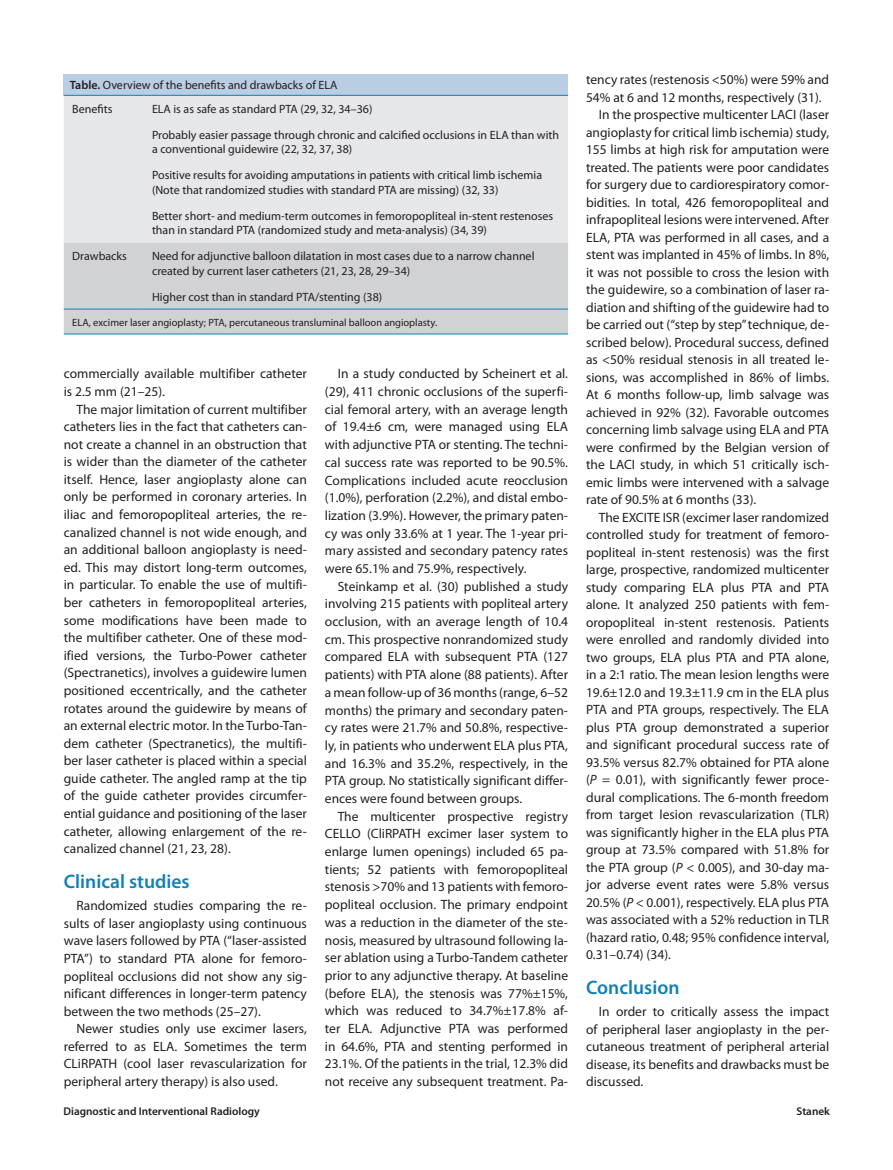
<style>
.page{position:relative;width:893px;height:1170px;background:#fff}
.page>*{position:absolute;margin:0;border:0;box-sizing:border-box;transform-origin:0 0}
.Normal__Web{font:600 19.5px "Myriad Pro";color:#1181b4}
.Normal__Web-2{font:13.5px/17.5px "Myriad Pro";color:#231f20;text-align:justify}
.Tablo_Metin{font:12px/14.4px "Myriad Pro";color:#231f20}
.t1{font:600 11.25px "Myriad Pro";color:#231f20}
.Tablo_Metin-2{font:10.5px "Myriad Pro";color:#231f20}
.s1{font-weight:600}
.s2{font-style:italic}
</style>
<div class="page">
<div style="left:64px;top:74px;width:504px;height:21px;background:#b9cde3"></div>
<div style="left:64px;top:96px;width:504px;height:147px;background:#e6e7e9"></div>
<div style="left:64px;top:243px;width:504px;height:91px;background:#d1d2d4"></div>
<hr style="left:64px;top:95px;width:80px;height:1px;background:#1181b4">
<hr style="left:144px;top:95px;width:424px;height:1px;background:#1181b4">
<hr style="left:64px;top:309px;width:80px;height:1px;background:#1181b4">
<hr style="left:144px;top:309px;width:424px;height:1px;background:#1181b4">
<hr style="left:64px;top:334px;width:80px;height:1px;background:#1181b4">
<hr style="left:144px;top:334px;width:424px;height:1px;background:#1181b4">
<p class="Tablo_Metin" style="left:70px;top:78px;width:269px"><span class="s1">Table.</span> Overview of the benefits and drawbacks of ELA</p>
<p class="Tablo_Metin" style="left:72px;top:101px;width:42px">Benefits</p>
<p class="Tablo_Metin" style="left:152px;top:101px;width:222px">ELA is as safe as standard PTA (29, 32, 34–36)</p>
<p class="Tablo_Metin" style="left:152px;top:127px;width:409px">Probably easier passage through chronic and calcified occlusions in ELA than with a conventional guidewire (22, 32, 37, 38)</p>
<p class="Tablo_Metin" style="left:152px;top:168px;width:392px">Positive results for avoiding amputations in patients with critical limb ischemia (Note that randomized studies with standard PTA are missing) (32, 33)</p>
<p class="Tablo_Metin" style="left:152px;top:208px;width:403px">Better short- and medium-term outcomes in femoropopliteal in-stent restenoses than in standard PTA (randomized study and meta-analysis) (34, 39)</p>
<p class="Tablo_Metin" style="left:72px;top:249px;width:56px">Drawbacks</p>
<p class="Tablo_Metin" style="left:152px;top:249px;width:384px">Need for adjunctive balloon dilatation in most cases due to a narrow channel created by current laser catheters (21, 23, 28, 29–34)</p>
<p class="Tablo_Metin" style="left:152px;top:289px;width:232px">Higher cost than in standard PTA/stenting (38)</p>
<p class="Tablo_Metin-2" style="left:72px;top:315px;width:366px">ELA, excimer laser angioplasty; PTA, percutaneous transluminal balloon angioplasty.</p>
<p class="Normal__Web-2" style="left:64px;top:365px;width:245px">commercially available multifiber catheter is 2.5 mm (21–25).</p>
<p class="Normal__Web-2" style="left:64px;top:400px;width:245px;text-indent:13px">The major limitation of current multifiber catheters lies in the fact that catheters can&shy;not create a channel in an obstruction that is wider than the diameter of the catheter itself. Hence, laser angioplasty alone can only be performed in coronary arteries. In iliac and femoropopliteal arteries, the re&shy;canalized channel is not wide enough, and an additional balloon angioplasty is need&shy;ed. This may distort long-term outcomes, in particular. To enable the use of multifi&shy;ber catheters in femoropopliteal arteries, some modifications have been made to the multifiber catheter. One of these mod&shy;ified versions, the Turbo-Power catheter (Spectranetics), involves a guidewire lumen positioned eccentrically, and the catheter rotates around the guidewire by means of an external electric motor. In the Turbo-Tan&shy;dem catheter (Spectranetics), the multifi&shy;ber laser catheter is placed within a special guide catheter. The angled ramp at the tip of the guide catheter provides circumfer&shy;ential guidance and positioning of the laser catheter, allowing enlargement of the re&shy;canalized channel (21, 23, 28).</p>
<p class="Normal__Web" style="left:64px;top:869px;width:127px">Clinical studies</p>
<p class="Normal__Web-2" style="left:64px;top:896px;width:245px;text-indent:13px">Randomized studies comparing the re&shy;sults of laser angioplasty using continuous wave lasers followed by PTA (“laser-assisted PTA”) to standard PTA alone for femoro&shy;popliteal occlusions did not show any sig&shy;nificant differences in longer-term patency between the two methods (25–27).</p>
<p class="Normal__Web-2" style="left:64px;top:1019px;width:245px;text-indent:13px">Newer studies only use excimer lasers, referred to as ELA. Sometimes the term CLiRPATH (cool laser revascularization for peripheral artery therapy) is also used.</p>
<p class="Normal__Web-2" style="left:325px;top:365px;width:245px;text-indent:13px">In a study conducted by Scheinert et al. (29), 411 chronic occlusions of the superfi&shy;cial femoral artery, with an average length of 19.4±6 cm, were managed using ELA with adjunctive PTA or stenting. The techni&shy;cal success rate was reported to be 90.5%.<br>Complications included acute reocclusion (1.0%), perforation (2.2%), and distal embo&shy;lization (3.9%). However, the primary paten&shy;cy was only 33.6% at 1 year. The 1-year pri&shy;mary assisted and secondary patency rates were 65.1% and 75.9%, respectively.</p>
<p class="Normal__Web-2" style="left:325px;top:577px;width:245px;text-indent:13px">Steinkamp et al. (30) published a study involving 215 patients with popliteal artery occlusion, with an average length of 10.4 cm. This prospective nonrandomized study compared ELA with subsequent PTA (127 patients) with PTA alone (88 patients). After a mean follow-up of 36 months (range, 6–52 months) the primary and secondary paten&shy;cy rates were 21.7% and 50.8%, respective&shy;ly, in patients who underwent ELA plus PTA, and 16.3% and 35.2%, respectively, in the PTA group. No statistically significant differ&shy;ences were found between groups.</p>
<p class="Normal__Web-2" style="left:325px;top:807px;width:245px;text-indent:13px">The multicenter prospective registry CELLO (CliRPATH excimer laser system to enlarge lumen openings) included 65 pa&shy;tients; 52 patients with femoropopliteal stenosis &gt;70% and 13 patients with femoro&shy;popliteal occlusion. The primary endpoint was a reduction in the diameter of the ste&shy;nosis, measured by ultrasound following la&shy;ser ablation using a Turbo-Tandem catheter prior to any adjunctive therapy. At baseline (before ELA), the stenosis was 77%±15%, which was reduced to 34.7%±17.8% af&shy;ter ELA. Adjunctive PTA was performed in 64.6%, PTA and stenting performed in 23.1%. Of the patients in the trial, 12.3% did not receive any subsequent treatment. Pa-</p>
<p class="Normal__Web-2" style="left:586px;top:71px;width:245px">tency rates (restenosis &lt;50%) were 59% and<br>54% at 6 and 12 months, respectively (31).</p>
<p class="Normal__Web-2" style="left:586px;top:106px;width:245px;text-indent:13px">In the prospective multicenter LACI (laser angioplasty for critical limb ischemia) study, 155 limbs at high risk for amputation were treated. The patients were poor candidates for surgery due to cardiorespiratory comor&shy;bidities. In total, 426 femoropopliteal and infrapopliteal lesions were intervened. After ELA, PTA was performed in all cases, and a stent was implanted in 45% of limbs. In 8%, it was not possible to cross the lesion with the guidewire, so a combination of laser ra&shy;diation and shifting of the guidewire had to be carried out (“step by step” technique, de&shy;scribed below). Procedural success, defined as &lt;50% residual stenosis in all treated le&shy;sions, was accomplished in 86% of limbs.<br>At 6 months follow-up, limb salvage was achieved in 92% (32). Favorable outcomes concerning limb salvage using ELA and PTA were confirmed by the Belgian version of the LACI study, in which 51 critically isch&shy;emic limbs were intervened with a salvage rate of 90.5% at 6 months (33).</p>
<p class="Normal__Web-2" style="left:586px;top:508px;width:245px;text-indent:13px">The EXCITE ISR (excimer laser randomized controlled study for treatment of femoro&shy;popliteal in-stent restenosis) was the first large, prospective, randomized multicenter study comparing ELA plus PTA and PTA alone. It analyzed 250 patients with fem&shy;oropopliteal in-stent restenosis. Patients were enrolled and randomly divided into two groups, ELA plus PTA and PTA alone, in a 2:1 ratio. The mean lesion lengths were 19.6±12.0 and 19.3±11.9 cm in the ELA plus PTA and PTA groups, respectively. The ELA plus PTA group demonstrated a superior and significant procedural success rate of 93.5% versus 82.7% obtained for PTA alone (<span class="s2">P</span> = 0.01), with significantly fewer proce&shy;dural complications. The 6-month freedom from target lesion revascularization (TLR) was significantly higher in the ELA plus PTA group at 73.5% compared with 51.8% for the PTA group (<span class="s2">P</span> &lt; 0.005), and 30-day ma&shy;jor adverse event rates were 5.8% versus 20.5% (<span class="s2">P</span> &lt; 0.001), respectively. ELA plus PTA was associated with a 52% reduction in TLR (hazard ratio, 0.48; 95% confidence interval, 0.31–0.74) (34).</p>
<p class="Normal__Web" style="left:586px;top:975px;width:95px">Conclusion</p>
<p class="Normal__Web-2" style="left:586px;top:1002px;width:245px;text-indent:13px">In order to critically assess the impact of peripheral laser angioplasty in the per&shy;cutaneous treatment of peripheral arterial disease, its benefits and drawbacks must be discussed.</p>
<p class="t1" style="left:63px;top:1103px;width:198px">Diagnostic and Interventional Radiology</p>
<p class="t1" style="left:796px;top:1103px;width:35px">Stanek</p>
</div>
